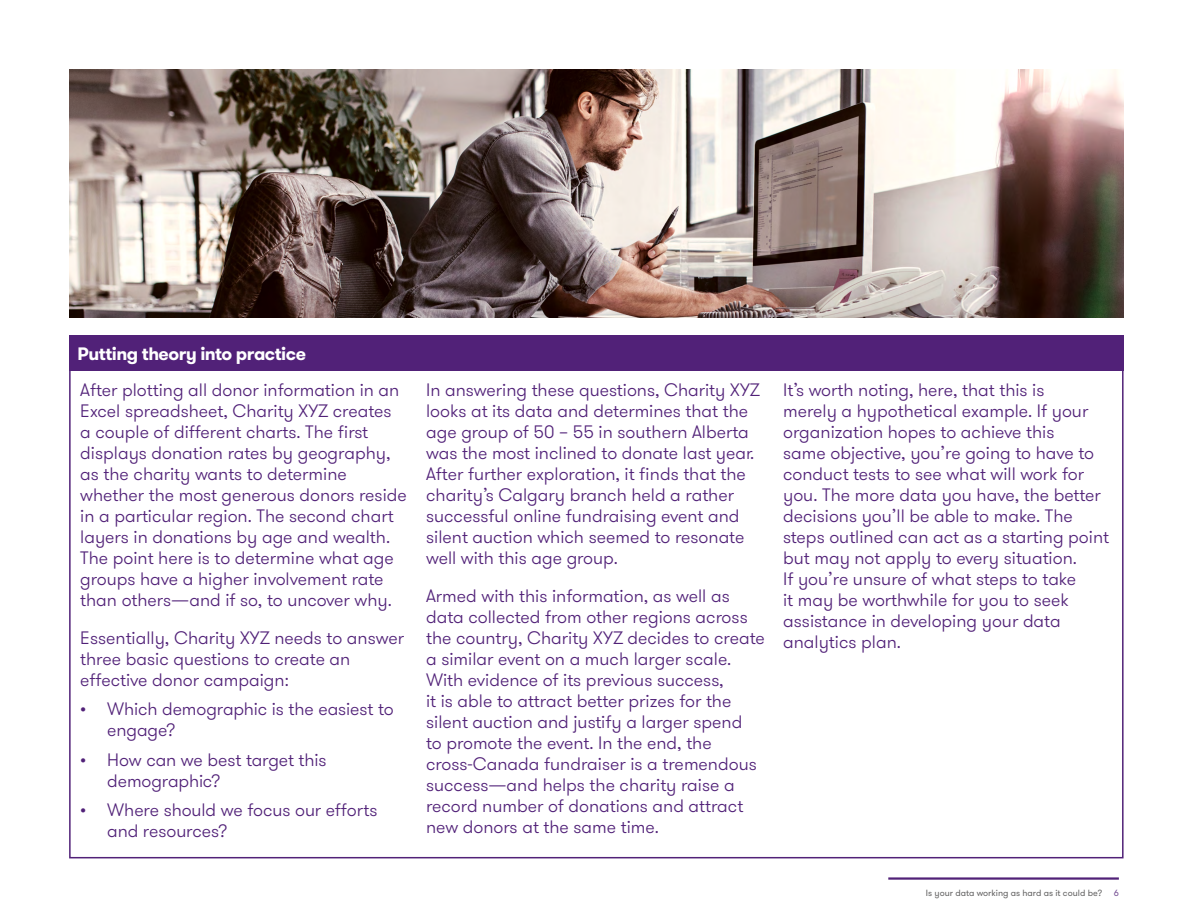
<style>
.page{position:relative;width:1188px;height:918px;background:#fff}
.page>*{position:absolute;margin:0;border:0;box-sizing:border-box;transform-origin:0 0}
.t1{font:300 18px/21px "GT Walsheim Pro";color:#512178}
.t2{font:700 18px "GT Walsheim Pro";letter-spacing:-.025em;color:#fff}
.t3{font:9px "GT Walsheim Pro";color:#646363}
.t4{font:9px "GT Walsheim Pro";color:#754e93}
</style>
<div class="page">
<div style="left:69px;top:335px;width:1055px;height:35px;background:#512178"></div>
<img style="left:69px;top:69px;width:1055px;height:249px">
<hr style="left:888px;top:877px;width:231px;height:3px;background:#512178">
<p class="t2" style="left:78px;top:342px;width:230px">Putting theory into practice</p>
<p class="t1" style="left:80px;top:379px;width:328px">After plotting all donor information in an Excel spreadsheet, Charity XYZ creates<br>a couple of different charts. The first displays donation rates by geography, as the charity wants to determine whether the most generous donors reside in a particular region. The second chart layers in donations by age and wealth.<br>The point here is to determine what age groups have a higher involvement rate than others—and if so, to uncover why.</p>
<p class="t1" style="left:80px;top:627px;width:325px">Essentially, Charity XYZ needs to answer three basic questions to create an effective donor campaign:</p>
<p class="t1" style="left:107px;top:699px;width:288px;text-indent:-27px">• Which demographic is the easiest to engage?</p>
<p class="t1" style="left:107px;top:749px;width:221px;text-indent:-27px">• How can we best target this demographic?</p>
<p class="t1" style="left:107px;top:800px;width:272px;text-indent:-27px">• Where should we focus our efforts and resources?</p>
<p class="t1" style="left:426px;top:379px;width:335px">In answering these questions, Charity XYZ looks at its data and determines that the age group of 50 – 55 in southern Alberta was the most inclined to donate last year.<br>After further exploration, it finds that the charity’s Calgary branch held a rather successful online fundraising event and silent auction which seemed to resonate well with this age group.</p>
<p class="t1" style="left:426px;top:585px;width:340px">Armed with this information, as well as data collected from other regions across the country, Charity XYZ decides to create a similar event on a much larger scale.<br>With evidence of its previous success,<br>it is able to attract better prizes for the silent auction and justify a larger spend<br>to promote the event. In the end, the cross-Canada fundraiser is a tremendous success—and helps the charity raise a record number of donations and attract new donors at the same time.</p>
<p class="t1" style="left:783px;top:380px;width:327px">It’s worth noting, here, that this is<br>merely a hypothetical example. If your organization hopes to achieve this<br>same objective, you’re going to have to conduct tests to see what will work for you. The more data you have, the better decisions you’ll be able to make. The steps outlined can act as a starting point but may not apply to every situation.<br>If you’re unsure of what steps to take<br>it may be worthwhile for you to seek assistance in developing your data analytics plan.</p>
<p class="t3" style="left:926px;top:887px;width:178px">Is your data working as hard as it could be?</p>
<p class="t4" style="left:1114px;top:887px;width:7px">6</p>
</div>
